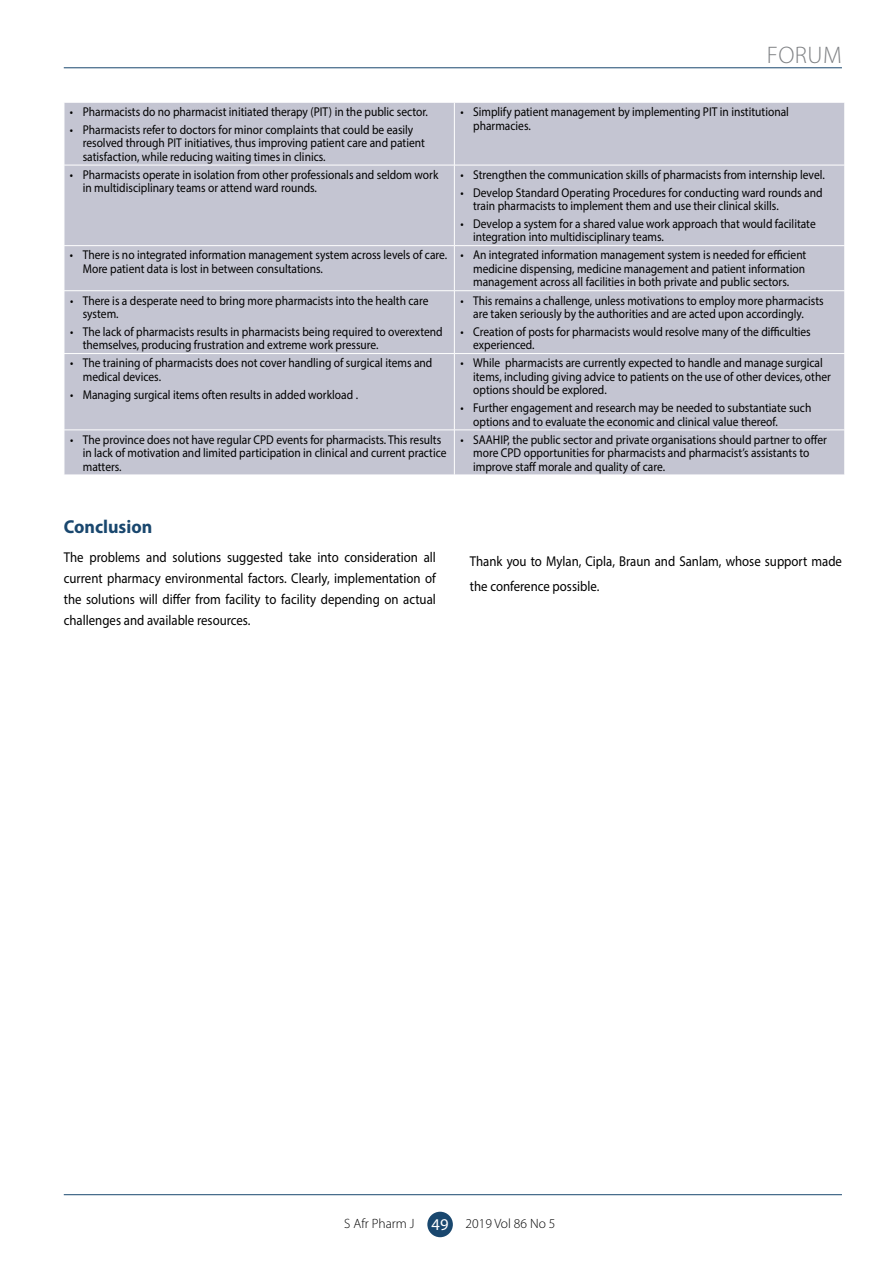
<style>
.page{position:relative;width:893px;height:1263px;background:#fff}
.page>*{position:absolute;margin:0;border:0;box-sizing:border-box;transform-origin:0 0}
.t1{font:300 24px "Myriad Pro";letter-spacing:.02em;color:#808285}
.t2{font:700 18.75px "Myriad Pro";color:#19476e;scale:.96 1}
.t3{font:14.25px/20.9px "Myriad Pro";color:#000;text-align:justify;scale:.9 1}
.t4{font:300 13.5px "Myriad Pro";color:#000}
.t5{font:12.75px/13.5px "Myriad Pro";color:#000;scale:.9 1}
.s1{font-weight:400;font-size:16.5px;color:#fff}
</style>
<div class="page">
<hr style="left:64px;top:1194px;width:778px;height:1px;background:#19476e">
<div style="left:427px;top:1212px;width:26px;height:25px;background:#19476e;border-radius:50%"></div>
<hr style="left:64px;top:67px;width:778px;height:1px;background:#19476e">
<div style="left:65px;top:103px;width:779px;height:372px;background:#c4c5d2"></div>
<hr style="left:454px;top:102px;width:1px;height:63px;background:#fff">
<hr style="left:64px;top:165px;width:390px;height:1px;background:#fff">
<hr style="left:454px;top:165px;width:391px;height:1px;background:#fff">
<hr style="left:454px;top:165px;width:1px;height:80px;background:#fff">
<hr style="left:64px;top:245px;width:390px;height:1px;background:#fff">
<hr style="left:454px;top:245px;width:391px;height:1px;background:#fff">
<hr style="left:454px;top:246px;width:1px;height:45px;background:#fff">
<hr style="left:64px;top:290px;width:390px;height:1px;background:#fff">
<hr style="left:454px;top:290px;width:391px;height:1px;background:#fff">
<hr style="left:454px;top:291px;width:1px;height:62px;background:#fff">
<hr style="left:64px;top:353px;width:390px;height:1px;background:#fff">
<hr style="left:454px;top:353px;width:391px;height:1px;background:#fff">
<hr style="left:454px;top:354px;width:1px;height:76px;background:#fff">
<hr style="left:64px;top:430px;width:390px;height:1px;background:#fff">
<hr style="left:454px;top:430px;width:391px;height:1px;background:#fff">
<hr style="left:454px;top:430px;width:1px;height:45px;background:#fff">
<p class="t5" style="left:70px;top:105px;width:399px">• Pharmacists do no pharmacist initiated therapy (PIT) in the public sector.</p>
<p class="t5" style="left:83px;top:123px;width:382px;text-indent:-13px">• Pharmacists refer to doctors for minor complaints that could be easily resolved through PIT initiatives, thus improving patient care and patient satisfaction, while reducing waiting times in clinics.</p>
<h1 class="t1" style="left:767px;top:41px;width:76px">Forum</h1>
<p class="t5" style="left:473px;top:105px;width:352px;text-indent:-13px">• Simplify patient management by implementing PIT in institutional pharmacies.</p>
<p class="t5" style="left:83px;top:168px;width:397px;text-indent:-13px">• Pharmacists operate in isolation from other professionals and seldom work in multidisciplinary teams or attend ward rounds.</p>
<p class="t5" style="left:460px;top:168px;width:406px">• Strengthen the communication skills of pharmacists from internship level.</p>
<p class="t5" style="left:473px;top:185px;width:390px;text-indent:-13px">• Develop Standard Operating Procedures for conducting ward rounds and train pharmacists to implement them and use their clinical skills.</p>
<p class="t5" style="left:473px;top:217px;width:382px;text-indent:-13px">• Develop a system for a shared value work approach that would facilitate integration into multidisciplinary teams.</p>
<p class="t5" style="left:83px;top:248px;width:406px;text-indent:-13px">• There is no integrated information management system across levels of care.<br>More patient data is lost in between consultations.</p>
<p class="t5" style="left:473px;top:248px;width:372px;text-align:justify;text-indent:-13px">• An integrated information management system is needed for efficient medicine dispensing, medicine management and patient information management across all facilities in both private and public sectors.</p>
<p class="t5" style="left:83px;top:293px;width:386px;text-indent:-13px">• There is a desperate need to bring more pharmacists into the health care system.</p>
<p class="t5" style="left:83px;top:325px;width:401px;text-indent:-13px">• The lack of pharmacists results in pharmacists being required to overextend themselves, producing frustration and extreme work pressure.</p>
<p class="t5" style="left:460px;top:293px;width:405px;text-align:center">• This remains a challenge, unless motivations to employ more pharmacists are taken seriously by the authorities and are acted upon accordingly.</p>
<p class="t5" style="left:473px;top:325px;width:377px;text-indent:-13px">• Creation of posts for pharmacists would resolve many of the difficulties experienced.</p>
<p class="t5" style="left:83px;top:356px;width:390px;text-indent:-13px">• The training of pharmacists does not cover handling of surgical items and medical devices.</p>
<p class="t5" style="left:70px;top:387px;width:322px">• Managing surgical items often results in added workload .</p>
<p class="t5" style="left:473px;top:356px;width:399px;text-indent:-13px">• While pharmacists are currently expected to handle and manage surgical items, including giving advice to patients on the use of other devices, other options should be explored.</p>
<p class="t5" style="left:473px;top:401px;width:377px;text-indent:-13px">• Further engagement and research may be needed to substantiate such options and to evaluate the economic and clinical value thereof.</p>
<p class="t5" style="left:83px;top:432px;width:406px;text-indent:-13px">• The province does not have regular CPD events for pharmacists. This results in lack of motivation and limited participation in clinical and current practice matters.</p>
<p class="t5" style="left:473px;top:432px;width:394px;text-indent:-13px">• SAAHIP, the public sector and private organisations should partner to offer more CPD opportunities for pharmacists and pharmacist’s assistants to improve staff morale and quality of care.</p>
<h2 class="t2" style="left:64px;top:514px;width:94px">Conclusion</h2>
<p class="t3" style="left:64px;top:547px;width:415px">The problems and solutions suggested take into consideration all current pharmacy environmental factors. Clearly, implementation of the solutions will differ from facility to facility depending on actual challenges and available resources.</p>
<p class="t3" style="left:470px;top:548px;width:415px;line-height:25.3px">Thank you to Mylan, Cipla, Braun and Sanlam, whose support made the conference possible.</p>
<p class="t4" style="left:344px;top:1215px;width:213px">S Afr Pharm J <span class="s1">49</span> 2019 Vol 86 No 5</p>
</div>
